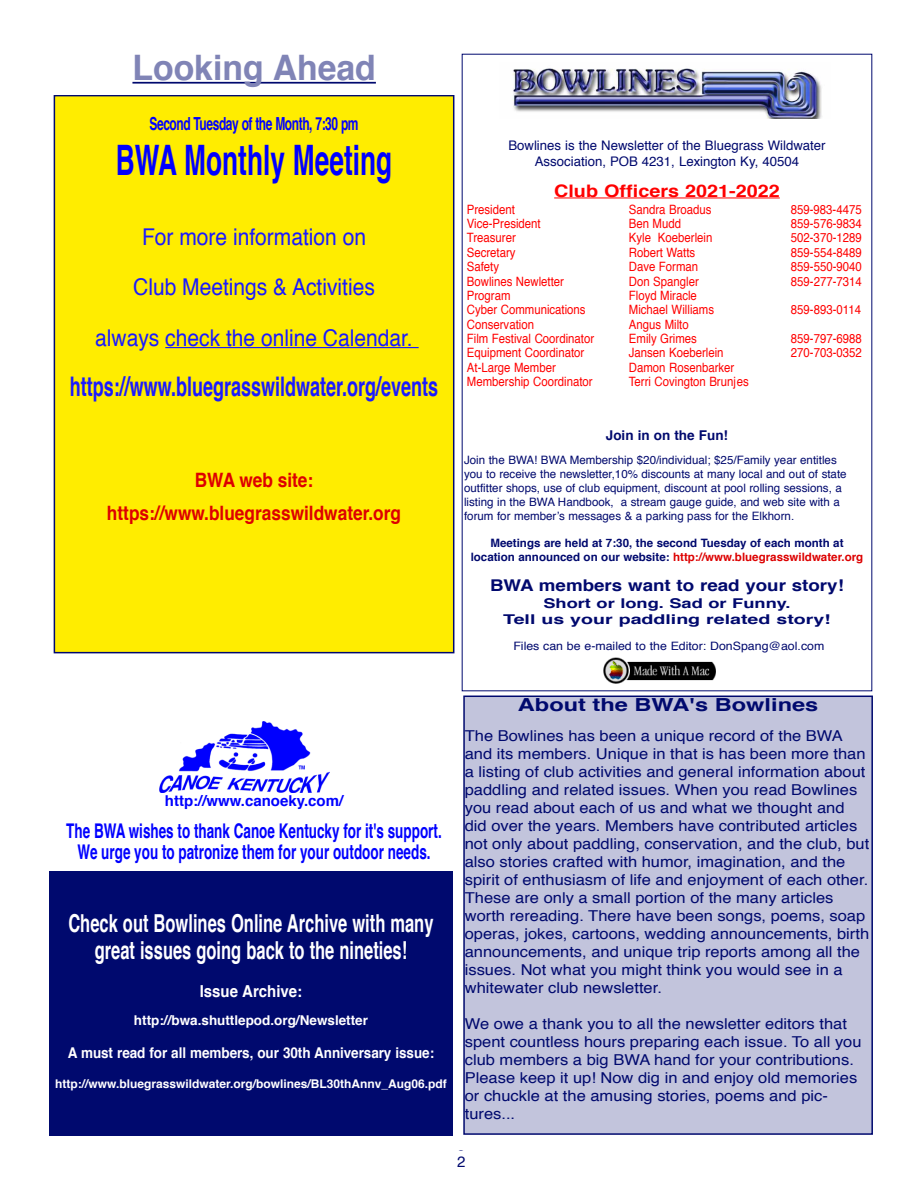
<style>
.page{position:relative;width:918px;height:1188px;background:#fff}
.page>*{position:absolute;margin:0;border:0;box-sizing:border-box;transform-origin:0 0}
.t1{font:700 42px "Helvetica";color:#00f;scale:.62 1}
.t2{font:700 35.1px "Helvetica";color:#8084b6;scale:.96 1}
.t3{font:700 27px "Helvetica";color:#1a1aff;scale:.67 1}
.t4{font:700 24.75px/27px "Helvetica";color:#fff;text-align:center;scale:.67 1}
.t5{font:23.1px/50.4px "Helvetica";color:#1a1aff;text-align:center;scale:.91 1}
.t6{font:700 20.25px/21px "Helvetica";color:#00f;text-align:center;scale:.67 1}
.t7{font:700 19.8px/33px "Helvetica";color:#d00;text-align:center;scale:.87 1}
.t8{font:700 18px "Helvetica";letter-spacing:-.035em;color:#00f;scale:.67 1}
.t9{font:700 18px "Helvetica";color:#00096e;scale:1.31 1}
.t10{font:700 17.25px "Helvetica";color:#f00;scale:1.15 1}
.t11{font:700 16.5px "Helvetica";color:#fff;scale:.91 1}
.t12{font:700 16.2px "Helvetica";color:#00096e;scale:1.16 1}
.t13{font:15px/18px "Helvetica";color:#00096e;scale:1.1 1}
.t14{font:700 15px "Helvetica";color:#00f}
.t15{font:15px "Helvetica";color:#00096e}
.t16{font:700 14.85px "Helvetica";letter-spacing:-.005em;color:#fff;scale:.91 1}
.t17{font:700 13.5px/16.2px "Helvetica";color:#00096e;text-align:center;scale:1.35 1}
.t18{font:700 13.5px "Helvetica";color:#fff}
.t19{font:700 13.5px "Helvetica";color:#00096e}
.t20{font:13.2px/15.9px "Helvetica";color:#00096e;text-align:center}
.t21{font:12.9px "Helvetica";color:#f00;scale:.89 1}
.t22{font:700 12px "Helvetica";color:#fff}
.t23{font:11.55px/13.8px "Helvetica";color:#00096e}
.t24{font:700 11.55px/13.8px "Helvetica";color:#00096e;text-align:center}
.t25{font:11.55px "Helvetica";color:#00096e;scale:1.07 1}
.s1{color:#d00}
</style>
<div class="page">
<hr style="left:554px;top:198px;width:226px;height:1px;background:#f00">
<img style="left:512px;top:68px;width:310px;height:51px">
<img style="left:603px;top:657px;width:113px;height:27px">
<div style="left:54px;top:96px;width:400px;height:557px;background:#ffed00"></div>
<hr style="left:165px;top:347px;width:254px;height:1px;background:#1a1aff">
<div style="left:54px;top:95px;width:400px;height:558px;border:2px solid #00096e"></div>
<hr style="left:132px;top:82px;width:244px;height:2px;background:#00096e">
<img style="left:160px;top:722px;width:170px;height:71px">
<div style="left:49px;top:872px;width:404px;height:264px;background:#00096e"></div>
<div style="left:464px;top:696px;width:408px;height:438px;background:#c2c4dc"></div>
<div style="left:463px;top:696px;width:410px;height:439px;border:2px solid #00096e"></div>
<h2 class="t2" style="left:132px;top:39px;width:255px">Looking Ahead</h2>
<p class="t8" style="left:149px;top:109px;width:314px">Second Tuesday of the Month, 7:30 pm</p>
<h1 class="t1" style="left:116px;top:126px;width:447px">BWA Monthly Meeting</h1>
<h3 class="t5" style="left:95px;top:212px;width:350px">For more information on<br>Club Meetings &amp; Activities<br>always check the online Calendar.</h3>
<h3 class="t3" style="left:70px;top:365px;width:551px">https://www.bluegrasswildwater.org/events</h3>
<h3 class="t7" style="left:107px;top:464px;width:340px">BWA web site: https://www.bluegrasswildwater.org</h3>
<p class="t20" style="left:508px;top:138px;width:319px">Bowlines is the Newsletter of the Bluegrass Wildwater<br>Association, POB 4231, Lexington Ky, 40504</p>
<p class="t10" style="left:554px;top:177px;width:198px">Club Officers 2021-2022</p>
<p class="t21" style="left:467px;top:199px;width:56px">President</p>
<p class="t21" style="left:629px;top:199px;width:94px">Sandra Broadus</p>
<p class="t21" style="left:791px;top:199px;width:81px">859-983-4475</p>
<p class="t21" style="left:467px;top:213px;width:85px">Vice-President</p>
<p class="t21" style="left:629px;top:213px;width:60px">Ben Mudd</p>
<p class="t21" style="left:791px;top:213px;width:81px">859-576-9834</p>
<p class="t21" style="left:467px;top:228px;width:57px">Treasurer</p>
<p class="t21" style="left:629px;top:228px;width:95px">Kyle Koeberlein</p>
<p class="t21" style="left:791px;top:228px;width:81px">502-370-1289</p>
<p class="t21" style="left:467px;top:242px;width:56px">Secretary</p>
<p class="t21" style="left:629px;top:242px;width:76px">Robert Watts</p>
<p class="t21" style="left:791px;top:242px;width:81px">859-554-8489</p>
<p class="t21" style="left:467px;top:257px;width:38px">Safety</p>
<p class="t21" style="left:629px;top:257px;width:79px">Dave Forman</p>
<p class="t21" style="left:791px;top:257px;width:81px">859-550-9040</p>
<p class="t21" style="left:467px;top:271px;width:111px">Bowlines Newletter</p>
<p class="t21" style="left:629px;top:271px;width:80px">Don Spangler</p>
<p class="t21" style="left:791px;top:271px;width:81px">859-277-7314</p>
<p class="t21" style="left:467px;top:285px;width:51px">Program</p>
<p class="t21" style="left:629px;top:285px;width:78px">Floyd Miracle</p>
<p class="t21" style="left:467px;top:300px;width:135px">Cyber Communications</p>
<p class="t21" style="left:629px;top:300px;width:97px">Michael Williams</p>
<p class="t21" style="left:791px;top:300px;width:80px">859-893-0114</p>
<p class="t21" style="left:467px;top:314px;width:77px">Conservation</p>
<p class="t21" style="left:629px;top:314px;width:69px">Angus Milto</p>
<p class="t21" style="left:467px;top:329px;width:145px">Film Festival Coordinator</p>
<p class="t21" style="left:629px;top:329px;width:78px">Emily Grimes</p>
<p class="t21" style="left:791px;top:329px;width:81px">859-797-6988</p>
<p class="t21" style="left:467px;top:343px;width:134px">Equipment Coordinator</p>
<p class="t21" style="left:629px;top:343px;width:108px">Jansen Koeberlein</p>
<p class="t21" style="left:791px;top:343px;width:81px">270-703-0352</p>
<p class="t21" style="left:467px;top:357px;width:102px">At-Large Member</p>
<p class="t21" style="left:629px;top:357px;width:120px">Damon Rosenbarker</p>
<p class="t21" style="left:467px;top:372px;width:143px">Membership Coordinator</p>
<p class="t21" style="left:629px;top:372px;width:136px">Terri Covington Brunjes</p>
<p class="t19" style="left:606px;top:424px;width:124px">Join in on the Fun!</p>
<p class="t23" style="left:464px;top:454px;width:384px">Join the BWA! BWA Membership $20/individual; $25/Family year entitles you to receive the newsletter,10% discounts at many local and out of state outfitter shops, use of club equipment, discount at pool rolling sessions, a listing in the BWA Handbook, a stream gauge guide, and web site with a forum for member’s messages &amp; a parking pass for the Elkhorn.</p>
<p class="t24" style="left:471px;top:537px;width:394px">Meetings are held at 7:30, the second Tuesday of each month at location announced on our website: <span class="s1">http://www.bluegrasswildwater.org</span></p>
<p class="t12" style="left:490px;top:573px;width:307px">BWA members want to read your story!</p>
<p class="t17" style="left:503px;top:595px;width:244px">Short or long. Sad or Funny.<br>Tell us your paddling related story!</p>
<p class="t25" style="left:513px;top:637px;width:292px">Files can be e-mailed to the Editor: DonSpang@aol.com</p>
<p class="t14" style="left:165px;top:789px;width:180px">http://www.canoeky.com/</p>
<h3 class="t6" style="left:66px;top:821px;width:562px">The BWA wishes to thank Canoe Kentucky for it's support.<br>We urge you to patronize them for your outdoor needs.</h3>
<h3 class="t4" style="left:68px;top:910px;width:547px">Check out Bowlines Online Archive with many great issues going back to the nineties!</h3>
<p class="t11" style="left:200px;top:978px;width:114px">Issue Archive:</p>
<p class="t18" style="left:134px;top:1010px;width:236px">http://bwa.shuttlepod.org/Newsletter</p>
<p class="t16" style="left:68px;top:1041px;width:404px">A must read for all members, our 30th Anniversary issue:</p>
<p class="t22" style="left:55px;top:1075px;width:393px">http://www.bluegrasswildwater.org/bowlines/BL30thAnnv_Aug06.pdf</p>
<p class="t9" style="left:518px;top:690px;width:231px">About the BWA's Bowlines</p>
<p class="t13" style="left:465px;top:727px;width:369px">The Bowlines has been a unique record of the BWA and its members. Unique in that is has been more than a listing of club activities and general information about paddling and related issues. When you read Bowlines you read about each of us and what we thought and did over the years. Members have contributed articles not only about paddling, conservation, and the club, but also stories crafted with humor, imagination, and the spirit of enthusiasm of life and enjoyment of each other.<br>These are only a small portion of the many articles worth rereading. There have been songs, poems, soap operas, jokes, cartoons, wedding announcements, birth announcements, and unique trip reports among all the issues. Not what you might think you would see in a whitewater club newsletter.</p>
<p class="t13" style="left:465px;top:1015px;width:362px">We owe a thank you to all the newsletter editors that spent countless hours preparing each issue. To all you club members a big BWA hand for your contributions.<br>Please keep it up! Now dig in and enjoy old memories or chuckle at the amusing stories, poems and pic&shy;tures...</p>
<p class="t15" style="left:457px;top:1147px;width:10px">22</p>
</div>
